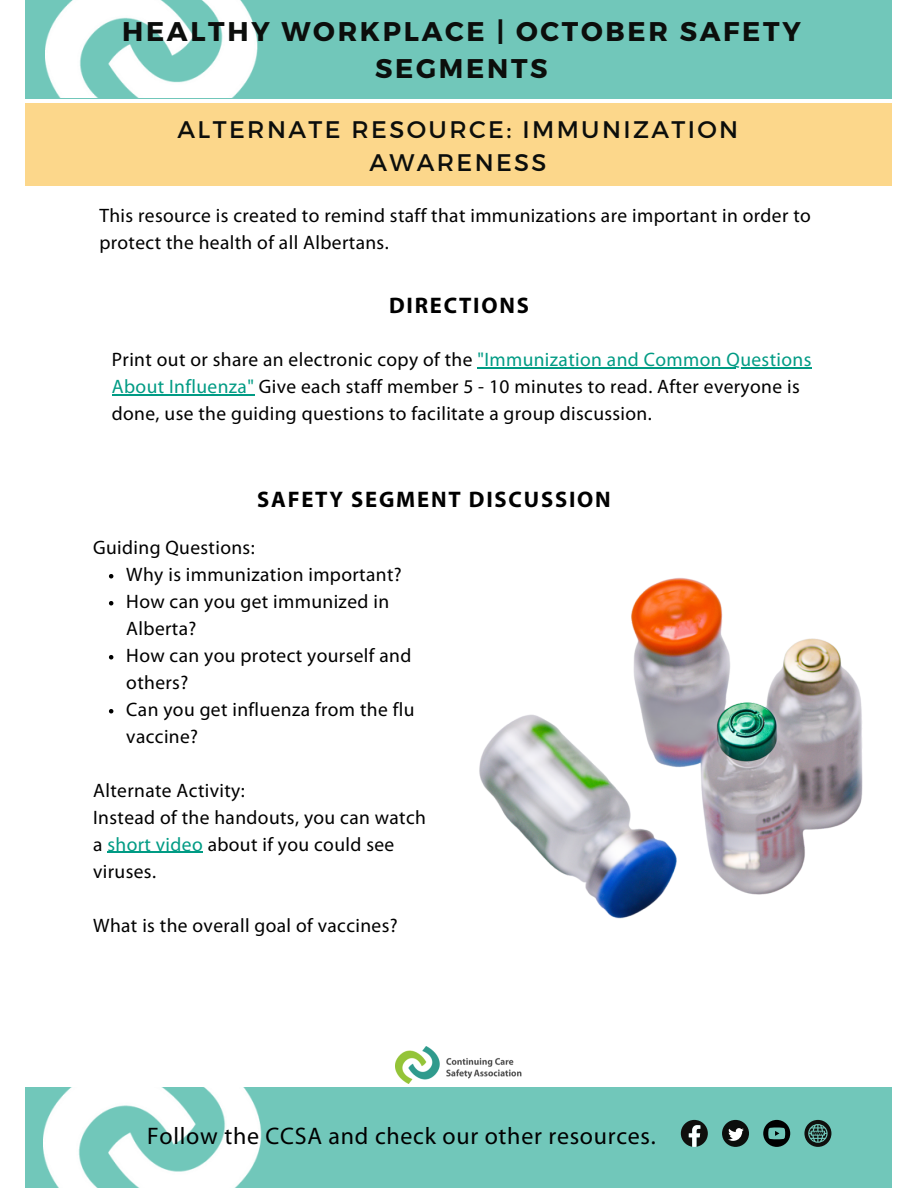
<style>
.page{position:relative;width:918px;height:1188px;background:#fff}
.page>*{position:absolute;margin:0;border:0;box-sizing:border-box;transform-origin:0 0}
.t1{font:700 27px/37.2px "Montserrat";letter-spacing:.1em;color:#0c0e0c;text-align:center}
.t2{font:24px "Myriad Pro";letter-spacing:.03em;color:#000}
.t3{font:24px/32.7px "Montserrat";letter-spacing:.1em;color:#0c0e0c;text-align:center}
.t4{font:700 22.5px "Myriad Pro";letter-spacing:.08em;color:#000}
.t5{font:19.5px/27px "Myriad Pro";letter-spacing:.02em;color:#000}
.s1{color:#009b84}
</style>
<div class="page">
<div style="left:26px;top:0;width:866px;height:98px;background:#71c7ba"></div>
<img style="left:46px;top:0;width:212px;height:98px">
<img style="left:396px;top:1047px;width:126px;height:37px">
<div style="left:26px;top:1087px;width:866px;height:101px;background:#71c7ba"></div>
<svg style="left:681px;top:1120px;width:27px;height:27px"></svg>
<svg style="left:763px;top:1120px;width:27px;height:27px"></svg>
<svg style="left:804px;top:1120px;width:27px;height:27px"></svg>
<div style="left:722px;top:1120px;width:27px;height:27px;background:#0c0e0c;border-radius:50%"></div>
<svg style="left:728px;top:1128px;width:16px;height:13px"></svg>
<img style="left:43px;top:1087px;width:219px;height:101px">
<div style="left:26px;top:104px;width:866px;height:82px;background:#fcd78b"></div>
<img style="left:479px;top:578px;width:384px;height:341px">
<hr style="left:477px;top:367px;width:335px;height:1px;background:#009b84">
<hr style="left:112px;top:394px;width:142px;height:1px;background:#009b84">
<svg style="left:109px;top:574px;width:4px;height:4px"></svg>
<svg style="left:109px;top:601px;width:4px;height:4px"></svg>
<svg style="left:109px;top:655px;width:4px;height:4px"></svg>
<svg style="left:109px;top:709px;width:4px;height:4px"></svg>
<hr style="left:107px;top:852px;width:96px;height:1px;background:#009b84">
<h1 class="t1" style="left:122px;top:12px;width:680px">HEALTHY WORKPLACE | OCTOBER SAFETY<br>SEGMENTS</h1>
<p class="t3" style="left:178px;top:112px;width:562px">ALTERNATE RESOURCE: IMMUNIZATION<br>AWARENESS</p>
<p class="t5" style="left:99px;top:204px;width:713px">This resource is created to remind staff that immunizations are important in order to protect the health of all Albertans.</p>
<p class="t4" style="left:389px;top:296px;width:141px">DIRECTIONS</p>
<p class="t5" style="left:112px;top:348px;width:701px">Print out or share an electronic copy of the <span class="s1">"Immunization and Common Questions<br>About Influenza"</span> Give each staff member 5 - 10 minutes to read. After everyone is done, use the guiding questions to facilitate a group discussion.</p>
<p class="t4" style="left:257px;top:490px;width:355px">SAFETY SEGMENT DISCUSSION</p>
<p class="t5" style="left:93px;top:535px;width:163px">Guiding Questions:</p>
<p class="t5" style="left:126px;top:562px;width:290px">Why is immunization important?<br>How can you get immunized in<br>Alberta?<br>How can you protect yourself and others?<br>Can you get influenza from the flu vaccine?</p>
<p class="t5" style="left:93px;top:778px;width:334px">Alternate Activity:<br>Instead of the handouts, you can watch a <span class="s1">short video</span> about if you could see viruses.</p>
<p class="t5" style="left:93px;top:913px;width:306px">What is the overall goal of vaccines?</p>
<p class="t2" style="left:147px;top:1126px;width:510px">Follow the CCSA and check our other resources.</p>
</div>
